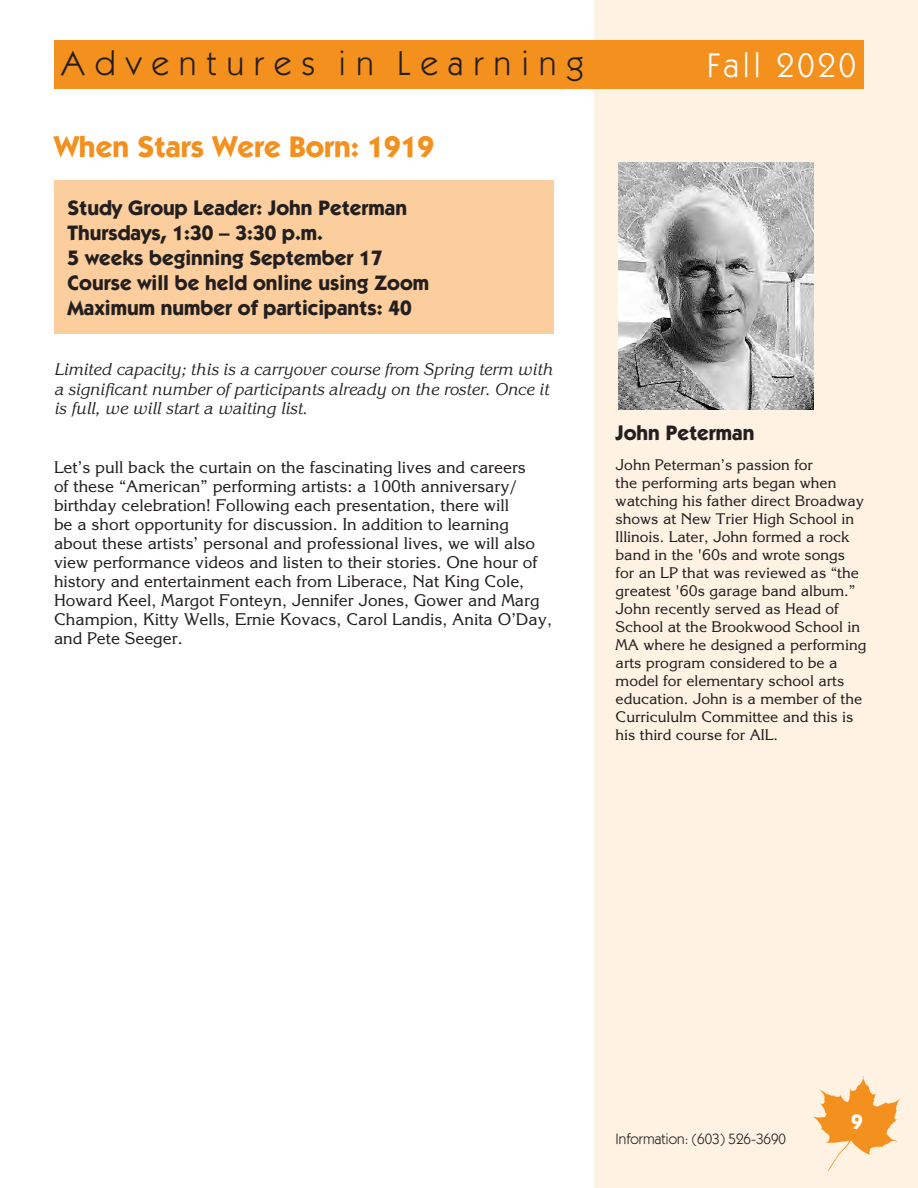
<style>
.page{position:relative;width:918px;height:1188px;background:#fff}
.page>*{position:absolute;margin:0;border:0;box-sizing:border-box;transform-origin:0 0}
.t1{font:34.35px "Itc Kabel";letter-spacing:.3em;color:#231f20}
.t2{font:34.35px "Itc Kabel";letter-spacing:.1em;color:#fff}
.t3{font:700 30px "Itc Kabel";color:#f4901d}
.t4{font:700 21px/25.2px "Itc Kabel";color:#231f20}
.t5{font:700 21px "Itc Kabel";color:#fff}
.t6{font:16.5px/18.9px "Korinna";color:#231f20}
.t7{font:italic 16.5px/19.8px "Korinna";color:#231f20}
.t8{font:15px/18px "Korinna";color:#231f20}
.t9{font:15px "Itc Kabel";color:#231f20}
</style>
<div class="page">
<div style="left:594px;top:0;width:324px;height:1188px;background:#fef2e3"></div>
<svg style="left:813px;top:1076px;width:88px;height:95px"></svg>
<div style="left:54px;top:40px;width:810px;height:49px;background:#f4901d"></div>
<div style="left:54px;top:181px;width:500px;height:153px;background:#fcce9d"></div>
<img style="left:619px;top:163px;width:195px;height:247px">
<h1 class="t1" style="left:62px;top:43px;width:524px">Adventures in Learning</h1>
<h1 class="t2" style="left:707px;top:45px;width:150px">Fall 2020</h1>
<h2 class="t3" style="left:54px;top:129px;width:382px">When Stars Were Born: 1919</h2>
<p class="t4" style="left:68px;top:194px;width:363px">Study Group Leader: John Peterman<br>Thursdays, 1:30 – 3:30 p.m.<br>5 weeks beginning September 17<br>Course will be held online using Zoom<br>Maximum number of participants: 40</p>
<p class="t7" style="left:54px;top:359px;width:500px">Limited capacity; this is a carryover course from Spring term with a significant number of participants already on the roster. Once it is full, we will start a waiting list.</p>
<p class="t6" style="left:54px;top:458px;width:499px">Let’s pull back the curtain on the fascinating lives and careers<br>of these “American” performing artists: a 100th anniversary/ birthday celebration! Following each presentation, there will<br>be a short opportunity for discussion. In addition to learning about these artists’ personal and professional lives, we will also view performance videos and listen to their stories. One hour of history and entertainment each from Liberace, Nat King Cole, Howard Keel, Margot Fonteyn, Jennifer Jones, Gower and Marg Champion, Kitty Wells, Ernie Kovacs, Carol Landis, Anita O’Day, and Pete Seeger.</p>
<p class="t4" style="left:616px;top:419px;width:140px">John Peterman</p>
<p class="t8" style="left:616px;top:455px;width:252px">John Peterman’s passion for<br>the performing arts began when watching his father direct Broadway shows at New Trier High School in<br>Illinois. Later, John formed a rock band in the '60s and wrote songs for an LP that was reviewed as “the greatest '60s garage band album.”<br>John recently served as Head of<br>School at the Brookwood School in<br>MA where he designed a performing arts program considered to be a model for elementary school arts education. John is a member of the<br>Curricululm Committee and this is his third course for AIL.</p>
<p class="t9" style="left:616px;top:1130px;width:172px">Information: (603) 526-3690</p>
<p class="t5" style="left:851px;top:1109px;width:13px">9</p>
</div>
